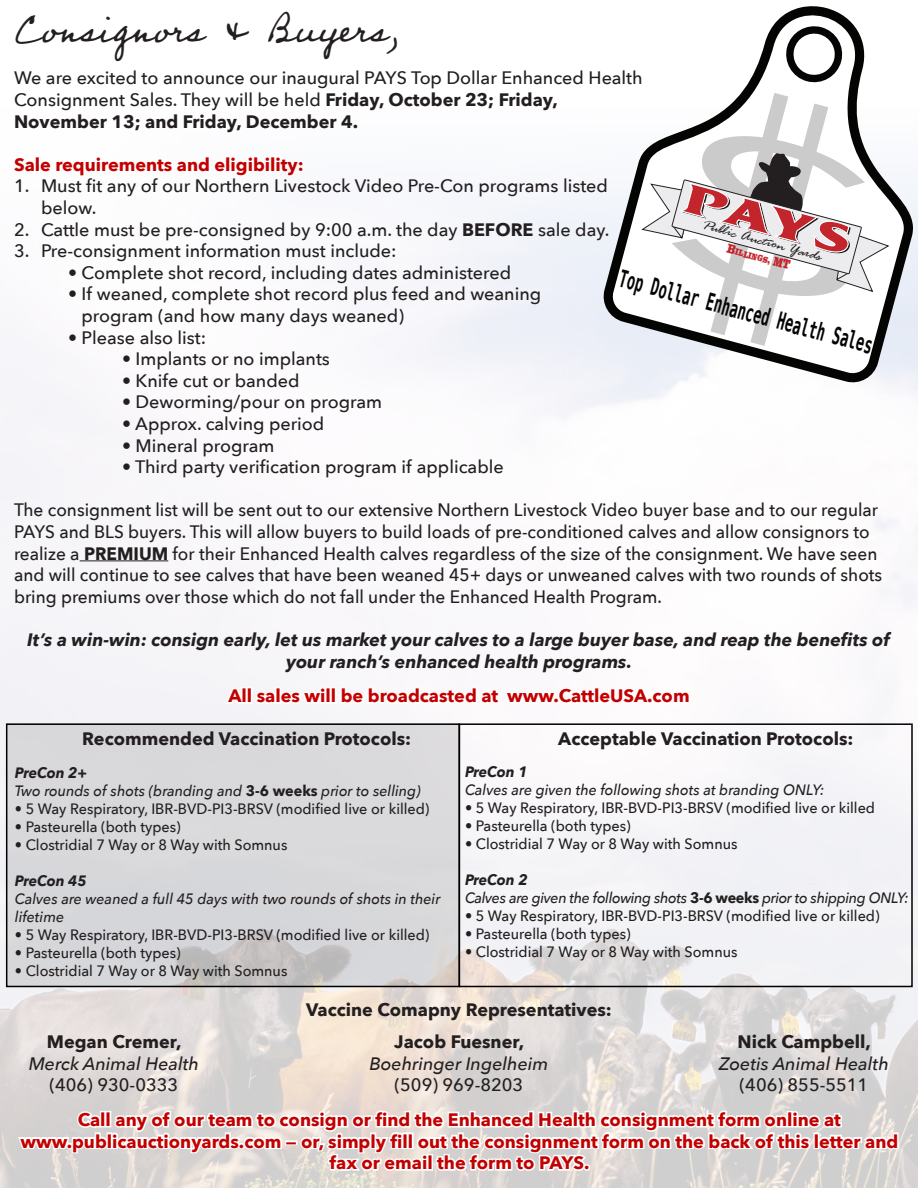
<style>
.page{position:relative;width:918px;height:1188px;background:#fff}
.page>*{position:absolute;margin:0;border:0;box-sizing:border-box;transform-origin:0 0}
.t1{font:45px "Professor";color:#231f20}
.t2{font:700 23.85px "Menlo";color:#040503;scale:.57 1}
.t3{font:500 18px/21.6px "Avenir Next";color:#231f20}
.t4{font:500 18px/21.6px "Avenir Next";color:#231f20;scale:.96 1}
.t5{font:700 18px "Avenir Next";color:#c30001}
.t6{font:700 18px "Avenir Next";color:#231f20}
.t7{font:italic 700 18px/21.6px "Avenir Next";color:#231f20;text-align:center}
.t8{font:italic 500 18px "Avenir Next";color:#231f20}
.t9{font:500 15px "Avenir Next";color:#231f20;scale:.96 1}
.t10{font:italic 500 15px/18px "Avenir Next";color:#231f20;scale:.96 1}
.t11{font:italic 500 15px "Avenir Next";letter-spacing:-.025em;color:#231f20;scale:.96 1}
.t12{font:italic 700 15px "Avenir Next";letter-spacing:-.01em;color:#231f20;scale:.96 1}
.t13{font:14.4px "Rage Italic Plain";color:#231f20;scale:1.15 1}
.t14{font:9.45px "Saddlebag Condensed Regular SWFTE";color:#c3252d}
.s1{font-weight:700}
.s2{font-size:13.35px}
.s3{font-weight:700;font-style:normal}
</style>
<div class="page">
<img style="left:0;top:180px;width:918px;height:1008px">
<div style="left:9px;top:726px;width:448px;height:258px;background:#d8d8da"></div>
<hr style="left:80px;top:560px;width:88px;height:1px;background:#231f20">
<svg style="left:10px;top:180px;width:297px;height:8px"></svg>
<svg style="left:16px;top:1109px;width:884px;height:65px"></svg>
<svg style="left:601px;top:6px;width:312px;height:379px"></svg>
<div style="left:6px;top:723px;width:454px;height:264px;border:2px solid #000"></div>
<div style="left:459px;top:723px;width:454px;height:264px;border:2px solid #000"></div>
<svg style="left:224px;top:684px;width:22px;height:22px"></svg>
<svg style="left:253px;top:677px;width:75px;height:45px"></svg>
<svg style="left:339px;top:677px;width:353px;height:45px"></svg>
<svg style="left:641px;top:9px;width:265px;height:353px"></svg>
<p class="t1" style="left:14px;top:-1px;width:387px">Consignors &amp; Buyers,</p>
<p class="t3" style="left:14px;top:67px;width:630px">We are excited to announce our inaugural PAYS Top Dollar Enhanced Health<br>Consignment Sales. They will be held <span class="s1">Friday, October 23; Friday,</span></p>
<p class="t6" style="left:14px;top:106px;width:346px">November 13; and Friday, December 4.</p>
<p class="t5" style="left:14px;top:149px;width:291px">Sale requirements and eligibility:</p>
<p class="t3" style="left:41px;top:175px;width:568px;text-indent:-27px">1. Must fit any of our Northern Livestock Video Pre-Con programs listed below.</p>
<p class="t3" style="left:14px;top:218px;width:597px">2. Cattle must be pre-consigned by 9:00 a.m. the day <span class="s1">BEFORE</span> sale day.</p>
<p class="t3" style="left:14px;top:239px;width:384px">3. Pre-consignment information must include:</p>
<p class="t3" style="left:68px;top:261px;width:445px">• Complete shot record, including dates administered</p>
<p class="t3" style="left:68px;top:283px;width:475px">• If weaned, complete shot record plus feed and weaning</p>
<p class="t3" style="left:82px;top:304px;width:324px">program (and how many days weaned)</p>
<p class="t3" style="left:68px;top:326px;width:140px">• Please also list:</p>
<p class="t3" style="left:122px;top:347px;width:209px">• Implants or no implants</p>
<p class="t3" style="left:122px;top:369px;width:179px">• Knife cut or banded</p>
<p class="t3" style="left:122px;top:391px;width:262px">• Deworming/pour on program</p>
<p class="t3" style="left:122px;top:412px;width:204px">• Approx. calving period</p>
<p class="t3" style="left:122px;top:434px;width:154px">• Mineral program</p>
<p class="t3" style="left:122px;top:455px;width:383px">• Third party verification program if applicable</p>
<p class="t4" style="left:14px;top:499px;width:902px">The consignment list will be sent out to our extensive Northern Livestock Video buyer base and to our regular<br>PAYS and BLS buyers. This will allow buyers to build loads of pre-conditioned calves and allow consignors to</p>
<p class="t4" style="left:14px;top:542px;width:906px">realize a <span class="s1">PREMIUM</span> for their Enhanced Health calves regardless of the size of the consignment. We have seen and will continue to see calves that have been weaned 45+ days or unweaned calves with two rounds of shots bring premiums over those which do not fall under the Enhanced Health Program.</p>
<p class="t7" style="left:27px;top:629px;width:864px">It’s a win-win: consign early, let us market your calves to a large buyer base, and reap the benefits of your ranch’s enhanced health programs.</p>
<p class="t13" style="left:706px;top:216px;width:108px;rotate:15deg">Public Auction Yards</p>
<p class="t14" style="left:729px;top:243px;width:66px;rotate:15deg"><span class="s2">B</span>ILLINGS<span class="s2">, MT</span></p>
<p class="t2" style="left:624px;top:262px;width:460px;rotate:15deg">Top Dollar Enhanced Health Sales</p>
<p class="t5" style="left:228px;top:681px;width:463px">All sales will be broadcasted at www.CattleUSA.com</p>
<p class="t6" style="left:82px;top:723px;width:331px">Recommended Vaccination Protocols:</p>
<p class="t6" style="left:558px;top:723px;width:297px">Acceptable Vaccination Protocols:</p>
<p class="t12" style="left:15px;top:760px;width:77px">PreCon 2+</p>
<p class="t10" style="left:15px;top:781px;width:424px">Two rounds of shots (branding and <span class="s3">3-6 weeks</span> prior to selling)</p>
<p class="t9" style="left:15px;top:796px;width:433px">• 5 Way Respiratory, IBR-BVD-PI3-BRSV (modified live or killed)</p>
<p class="t9" style="left:15px;top:814px;width:174px">• Pasteurella (both types)</p>
<p class="t9" style="left:15px;top:832px;width:285px">• Clostridial 7 Way or 8 Way with Somnus</p>
<p class="t12" style="left:15px;top:868px;width:76px">PreCon 45</p>
<p class="t10" style="left:15px;top:889px;width:445px">Calves are weaned a full 45 days with two rounds of shots in their lifetime</p>
<p class="t9" style="left:15px;top:922px;width:433px">• 5 Way Respiratory, IBR-BVD-PI3-BRSV (modified live or killed)</p>
<p class="t9" style="left:15px;top:940px;width:174px">• Pasteurella (both types)</p>
<p class="t9" style="left:15px;top:958px;width:285px">• Clostridial 7 Way or 8 Way with Somnus</p>
<p class="t12" style="left:465px;top:759px;width:67px">PreCon 1</p>
<p class="t10" style="left:465px;top:781px;width:376px">Calves are given the following shots at branding ONLY:</p>
<p class="t9" style="left:465px;top:795px;width:429px">• 5 Way Respiratory, IBR-BVD-PI3-BRSV (modified live or killed</p>
<p class="t9" style="left:465px;top:813px;width:174px">• Pasteurella (both types)</p>
<p class="t9" style="left:465px;top:831px;width:285px">• Clostridial 7 Way or 8 Way with Somnus</p>
<p class="t12" style="left:465px;top:867px;width:67px">PreCon 2</p>
<p class="t11" style="left:465px;top:885px;width:464px">Calves are given the following shots <span class="s3">3-6 weeks</span> prior to shipping ONLY:</p>
<p class="t9" style="left:465px;top:903px;width:433px">• 5 Way Respiratory, IBR-BVD-PI3-BRSV (modified live or killed)</p>
<p class="t9" style="left:465px;top:921px;width:174px">• Pasteurella (both types)</p>
<p class="t9" style="left:465px;top:939px;width:285px">• Clostridial 7 Way or 8 Way with Somnus</p>
<p class="t6" style="left:47px;top:1026px;width:136px">Megan Cremer,</p>
<p class="t8" style="left:29px;top:1048px;width:172px">Merck Animal Health</p>
<p class="t3" style="left:50px;top:1073px;width:130px">(406) 930-0333</p>
<p class="t6" style="left:306px;top:994px;width:307px">Vaccine Comapny Representatives:</p>
<p class="t6" style="left:394px;top:1026px;width:131px">Jacob Fuesner,</p>
<p class="t8" style="left:369px;top:1048px;width:181px">Boehringer Ingelheim</p>
<p class="t3" style="left:395px;top:1073px;width:130px">(509) 969-8203</p>
<p class="t6" style="left:738px;top:1026px;width:135px">Nick Campbell,</p>
<p class="t8" style="left:719px;top:1048px;width:171px">Zoetis Animal Health</p>
<p class="t3" style="left:740px;top:1073px;width:130px">(406) 855-5511</p>
<p class="t5" style="left:78px;top:1104px;width:764px">Call any of our team to consign or find the Enhanced Health consignment form online at</p>
<p class="t5" style="left:20px;top:1126px;width:879px">www.publicauctionyards.com — or, simply fill out the consignment form on the back of this letter and</p>
<p class="t5" style="left:330px;top:1147px;width:262px">fax or email the form to PAYS.</p>
</div>
